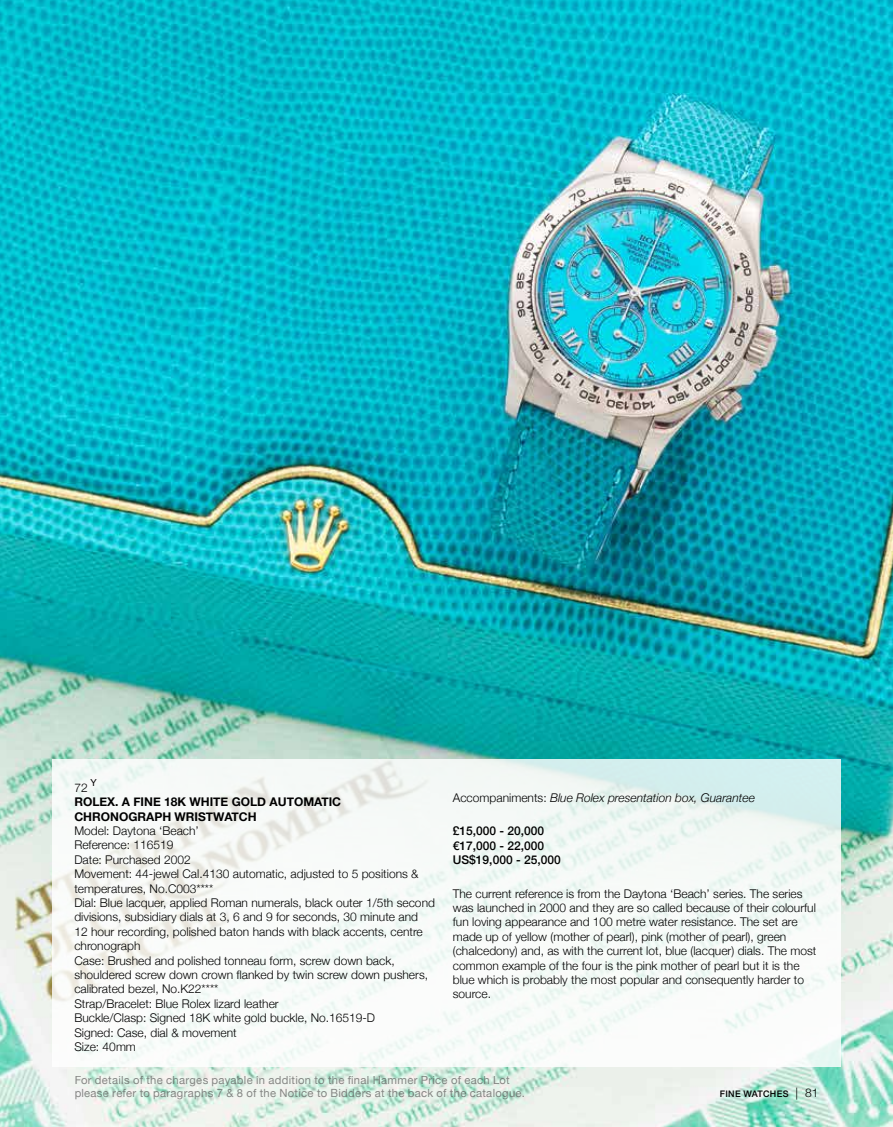
<style>
.page{position:relative;width:893px;height:1127px;background:#fff}
.page>*{position:absolute;margin:0;border:0;box-sizing:border-box;transform-origin:0 0}
.t1{font:300 12px/14.4px "Helvetica Neue";color:#000}
.t2{font:700 12px/14.4px "Helvetica Neue";color:#000}
.t3{font:italic 300 12px "Helvetica Neue";color:#000}
.t4{font:500 12px/14.4px "Helvetica Neue";color:#000}
.t5{font:11.25px/12.8px "Helvetica Neue";letter-spacing:.025em;color:#575756}
.t6{font:9.6px "Helvetica Neue";color:#000}
.t7{font:500 9px "Helvetica Neue";letter-spacing:.03em;color:#000}
.s1{font-style:normal}
.s2{font-weight:300;font-size:12px}
</style>
<div class="page">
<img style="left:0;top:0;width:893px;height:1127px">
<svg style="left:52px;top:759px;width:788px;height:307px"></svg>
<p class="t6" style="left:90px;top:776px;width:8px">Y</p>
<p class="t2" style="left:74px;top:795px;width:268px">ROLEX. A FINE 18K WHITE GOLD AUTOMATIC<br>CHRONOGRAPH WRISTWATCH</p>
<p class="t1" style="left:74px;top:823px;width:362px">Model: Daytona ‘Beach’<br>Reference: 116519<br>Date: Purchased 2002<br>Movement: 44-jewel Cal.4130 automatic, adjusted to 5 positions &amp; temperatures, No.C003****<br>Dial: Blue lacquer, applied Roman numerals, black outer 1/5th second divisions, subsidiary dials at 3, 6 and 9 for seconds, 30 minute and<br>12 hour recording, polished baton hands with black accents, centre chronograph<br>Case: Brushed and polished tonneau form, screw down back, shouldered screw down crown flanked by twin screw down pushers, calibrated bezel, No.K22****<br>Strap/Bracelet: Blue Rolex lizard leather<br>Buckle/Clasp: Signed 18K white gold buckle, No.16519-D<br>Signed: Case, dial &amp; movement<br>Size: 40mm</p>
<p class="t1" style="left:74px;top:779px;width:15px">72</p>
<p class="t3" style="left:453px;top:788px;width:304px"><span class="s1">Accompaniments:</span> Blue Rolex presentation box, Guarantee</p>
<p class="t4" style="left:453px;top:823px;width:109px">£15,000 - 20,000 €17,000 - 22,000<br>US$19,000 - 25,000</p>
<p class="t1" style="left:453px;top:885px;width:365px">The current reference is from the Daytona ‘Beach’ series. The series was launched in 2000 and they are so called because of their colourful fun loving appearance and 100 metre water resistance. The set are made up of yellow (mother of pearl), pink (mother of pearl), green (chalcedony) and, as with the current lot, blue (lacquer) dials. The most common example of the four is the pink mother of pearl but it is the blue which is probably the most popular and consequently harder to source.</p>
<p class="t5" style="left:74px;top:1075px;width:452px">For details of the charges payable in addition to the final Hammer Price of each Lot please refer to paragraphs 7 &amp; 8 of the Notice to Bidders at the back of the catalogue.</p>
<p class="t7" style="left:720px;top:1087px;width:100px">FINE WATCHES <span class="s2">| 81</span></p>
</div>
